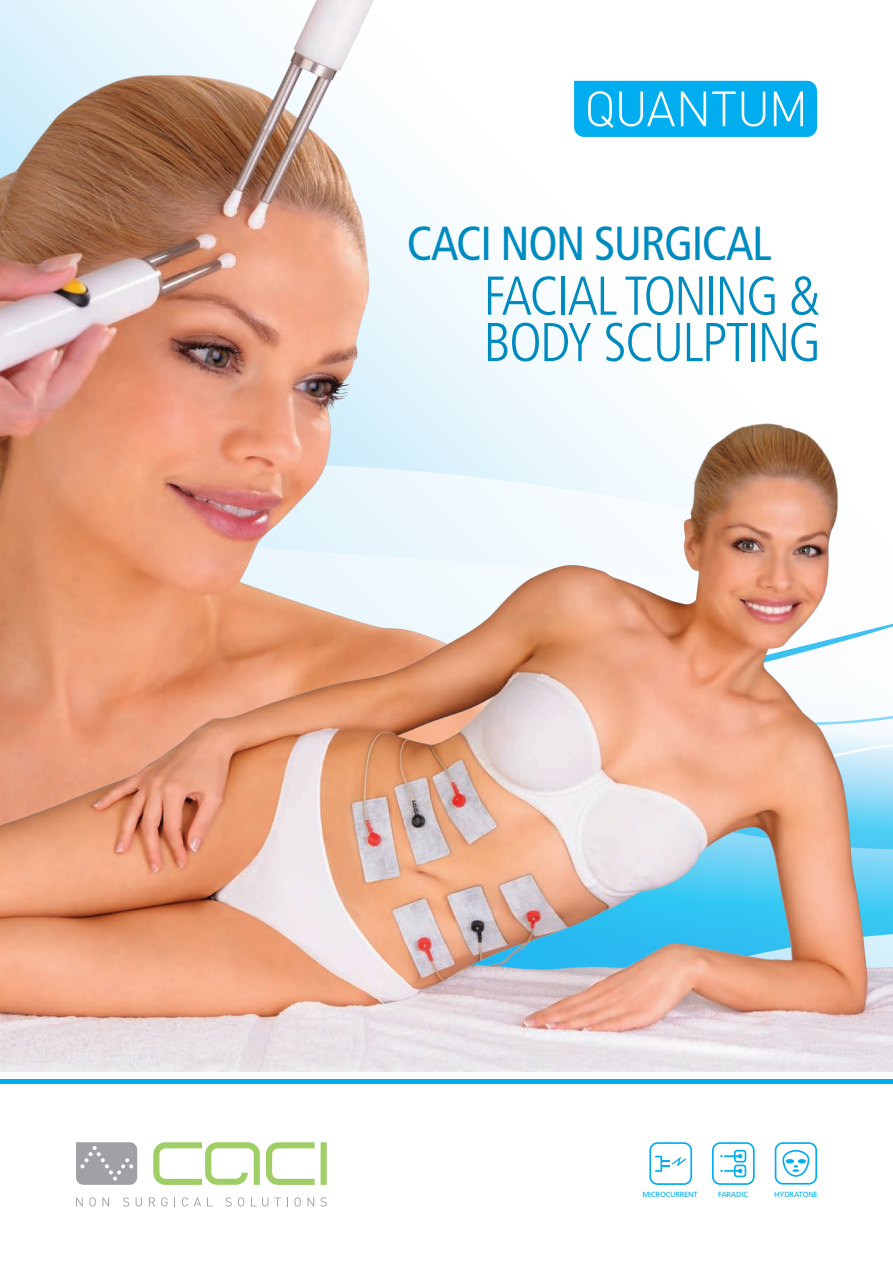
<style>
.page{position:relative;width:893px;height:1263px;background:#fff}
.page>*{position:absolute;margin:0;border:0;box-sizing:border-box;transform-origin:0 0}
.t1{font:300 condensed 54.6px "Frutiger";letter-spacing:-.03em;color:#008bc0}
.t2{font:condensed 47.85px "Frutiger";letter-spacing:-.03em;color:#008bc0}
.t3{font:7.5px "Frutiger";letter-spacing:-.02em;color:#00aeef}
</style>
<div class="page">
<div style="left:0;top:1079px;width:893px;height:5px;background:#00aeef"></div>
<svg style="left:153px;top:1142px;width:174px;height:43px"></svg>
<svg style="left:76px;top:1142px;width:61px;height:43px;background:#a9a9ac"></svg>
<svg style="left:76px;top:1197px;width:7px;height:9px"></svg>
<svg style="left:89px;top:1197px;width:7px;height:9px"></svg>
<svg style="left:102px;top:1197px;width:7px;height:9px"></svg>
<svg style="left:123px;top:1197px;width:6px;height:9px"></svg>
<svg style="left:136px;top:1197px;width:6px;height:9px"></svg>
<svg style="left:149px;top:1197px;width:6px;height:9px"></svg>
<svg style="left:161px;top:1197px;width:7px;height:9px"></svg>
<svg style="left:182px;top:1197px;width:6px;height:9px"></svg>
<svg style="left:194px;top:1197px;width:7px;height:9px"></svg>
<svg style="left:207px;top:1197px;width:6px;height:9px"></svg>
<svg style="left:226px;top:1197px;width:6px;height:9px"></svg>
<svg style="left:238px;top:1197px;width:6px;height:9px"></svg>
<svg style="left:251px;top:1197px;width:5px;height:9px"></svg>
<svg style="left:262px;top:1197px;width:6px;height:9px"></svg>
<svg style="left:274px;top:1197px;width:7px;height:9px"></svg>
<svg style="left:294px;top:1197px;width:7px;height:9px"></svg>
<svg style="left:307px;top:1197px;width:7px;height:9px"></svg>
<svg style="left:320px;top:1197px;width:7px;height:9px"></svg>
<svg style="left:649px;top:1142px;width:43px;height:43px"></svg>
<svg style="left:775px;top:1142px;width:42px;height:42px"></svg>
<svg style="left:591px;top:81px;width:226px;height:56px;background:#20b8f0"></svg>
<svg style="left:712px;top:1142px;width:43px;height:43px"></svg>
<img style="left:0;top:0;width:591px;height:418px">
<img style="left:0;top:418px;width:893px;height:653px">
<p class="t2" style="left:407px;top:216px;width:366px">CACI NON SURGICAL</p>
<p class="t1" style="left:484px;top:265px;width:338px">FACIAL TONI NG &amp;</p>
<p class="t1" style="left:484px;top:311px;width:339px">BODY SCULPTI NG</p>
<p class="t3" style="left:642px;top:1190px;width:6px">MICROCURRENT</p>
<p class="t3" style="left:718px;top:1190px;width:31px">FARADIC</p>
<p class="t3" style="left:774px;top:1190px;width:31px">HYDRATONE</p>
</div>
